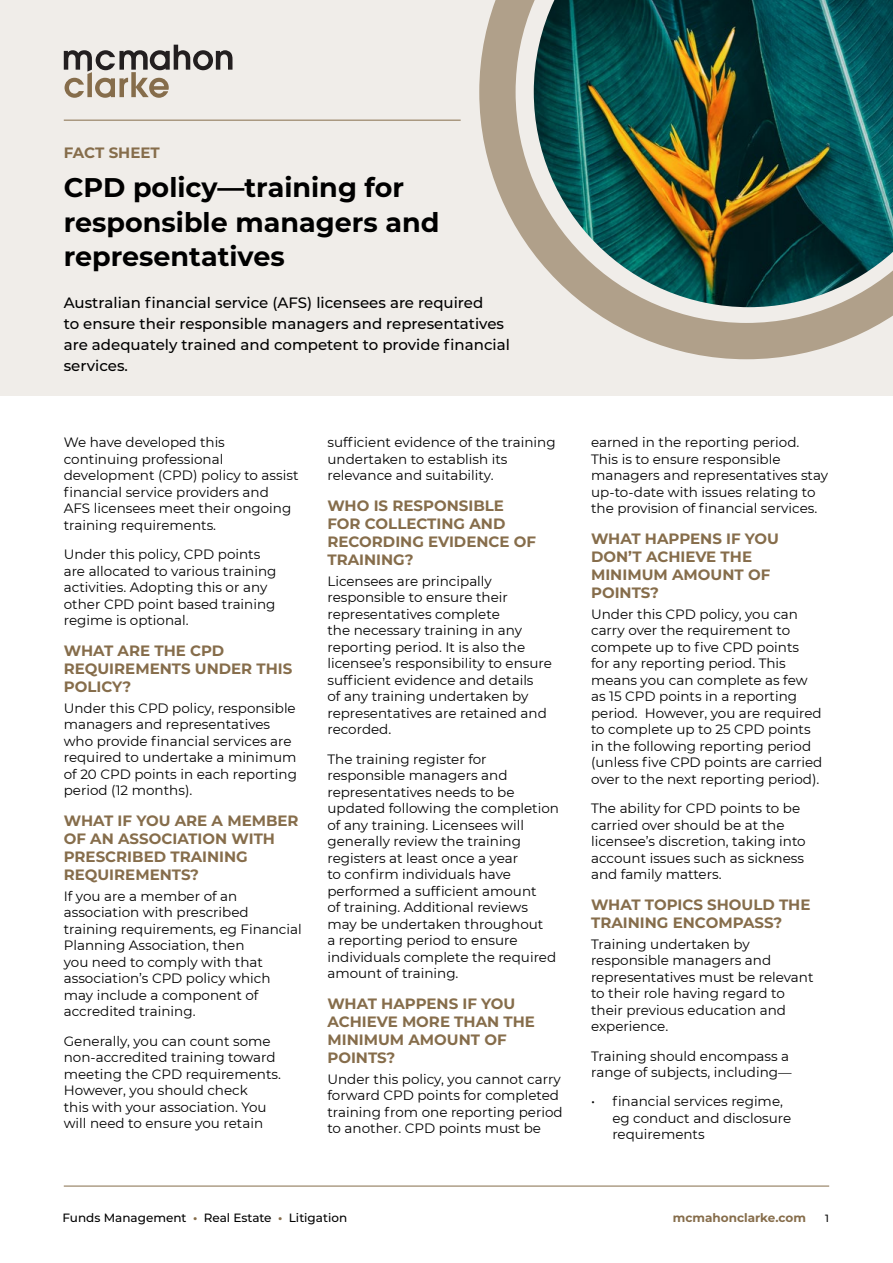
<style>
.page{position:relative;width:893px;height:1263px;background:#fff}
.page>*{position:absolute;margin:0;border:0;box-sizing:border-box;transform-origin:0 0}
.t1{font:700 27px/34.5px "Montserrat";color:#000}
.t2{font:700 15px/18px "Montserrat";color:#866d4b}
.t3{font:500 15px/21px "Montserrat";color:#000}
.t4{font:13.5px/16.5px "Montserrat";color:#000}
.t5{font:500 12px "Montserrat";color:#000}
.t6{font:700 12px "Montserrat";color:#866d4b}
.t7{font:500 10.5px "Montserrat";color:#000}
.s1{font-weight:700;color:#866d4b}
</style>
<div class="page">
<div style="left:0;top:0;width:893px;height:395px;background:#f0ede9"></div>
<svg style="left:479px;top:0;width:414px;height:359px"></svg>
<hr style="left:64px;top:120px;width:397px;height:1px;background:#866d4b">
<img style="left:534px;top:0;width:359px;height:307px">
<svg style="left:64px;top:45px;width:168px;height:53px"></svg>
<hr style="left:64px;top:1186px;width:765px;height:1px;background:#866d4b">
<p class="t2" style="left:64px;top:143px;width:97px">FACT SHEET</p>
<h1 class="t1" style="left:64px;top:169px;width:377px">CPD policy—training for responsible managers and representatives</h1>
<p class="t3" style="left:64px;top:292px;width:448px">Australian financial service (AFS) licensees are required<br>to ensure their responsible managers and representatives are adequately trained and competent to provide financial services.</p>
<p class="t4" style="left:64px;top:434px;width:236px">We have developed this continuing professional development (CPD) policy to assist financial service providers and<br>AFS licensees meet their ongoing training requirements.</p>
<p class="t4" style="left:64px;top:546px;width:214px">Under this policy, CPD points are allocated to various training activities. Adopting this or any other CPD point based training regime is optional.</p>
<p class="t2" style="left:64px;top:641px;width:230px">WHAT ARE THE CPD<br>REQUIREMENTS UNDER THIS<br>POLICY?</p>
<p class="t4" style="left:64px;top:699px;width:235px">Under this CPD policy, responsible managers and representatives who provide financial services are required to undertake a minimum of 20 CPD points in each reporting period (12 months).</p>
<p class="t2" style="left:64px;top:811px;width:236px">WHAT IF YOU ARE A MEMBER<br>OF AN ASSOCIATION WITH<br>PRESCRIBED TRAINING<br>REQUIREMENTS?</p>
<p class="t4" style="left:64px;top:887px;width:239px">If you are a member of an association with prescribed training requirements, eg Financial<br>Planning Association, then<br>you need to comply with that association’s CPD policy which may include a component of accredited training.</p>
<p class="t4" style="left:64px;top:1032px;width:219px">Generally, you can count some non-accredited training toward meeting the CPD requirements.<br>However, you should check<br>this with your association. You will need to ensure you retain</p>
<p class="t4" style="left:327px;top:434px;width:230px">sufficient evidence of the training undertaken to establish its relevance and suitability.</p>
<p class="t2" style="left:327px;top:496px;width:210px">WHO IS RESPONSIBLE<br>FOR COLLECTING AND<br>RECORDING EVIDENCE OF<br>TRAINING?</p>
<p class="t4" style="left:327px;top:572px;width:226px">Licensees are principally responsible to ensure their representatives complete<br>the necessary training in any reporting period. It is also the licensee’s responsibility to ensure sufficient evidence and details<br>of any training undertaken by representatives are retained and recorded.</p>
<p class="t4" style="left:327px;top:750px;width:233px">The training register for responsible managers and representatives needs to be updated following the completion of any training. Licensees will generally review the training registers at least once a year<br>to confirm individuals have performed a sufficient amount<br>of training. Additional reviews may be undertaken throughout<br>a reporting period to ensure individuals complete the required amount of training.</p>
<p class="t2" style="left:327px;top:994px;width:209px">WHAT HAPPENS IF YOU<br>ACHIEVE MORE THAN THE<br>MINIMUM AMOUNT OF<br>POINTS?</p>
<p class="t4" style="left:327px;top:1070px;width:237px">Under this policy, you cannot carry forward CPD points for completed training from one reporting period to another. CPD points must be</p>
<p class="t4" style="left:591px;top:434px;width:239px">earned in the reporting period.<br>This is to ensure responsible managers and representatives stay up-to-date with issues relating to the provision of financial services.</p>
<p class="t2" style="left:591px;top:529px;width:190px">WHAT HAPPENS IF YOU<br>DON’T ACHIEVE THE<br>MINIMUM AMOUNT OF<br>POINTS?</p>
<p class="t4" style="left:591px;top:605px;width:233px">Under this CPD policy, you can carry over the requirement to compete up to five CPD points<br>for any reporting period. This means you can complete as few as 15 CPD points in a reporting period. However, you are required to complete up to 25 CPD points in the following reporting period (unless five CPD points are carried over to the next reporting period).</p>
<p class="t4" style="left:591px;top:800px;width:216px">The ability for CPD points to be carried over should be at the licensee’s discretion, taking into account issues such as sickness and family matters.</p>
<p class="t2" style="left:591px;top:895px;width:221px">WHAT TOPICS SHOULD THE<br>TRAINING ENCOMPASS?</p>
<p class="t4" style="left:591px;top:935px;width:224px">Training undertaken by responsible managers and representatives must be relevant to their role having regard to their previous education and experience.</p>
<p class="t4" style="left:591px;top:1047px;width:202px">Training should encompass a range of subjects, including—</p>
<p class="t4" style="left:612px;top:1093px;width:180px;text-indent:-21px">• financial services regime, eg conduct and disclosure requirements</p>
<p class="t5" style="left:63px;top:1210px;width:286px">Funds Management <span class="s1">•</span> Real Estate <span class="s1">•</span> Litigation</p>
<p class="t6" style="left:673px;top:1209px;width:135px">mcmahonclarke.com</p>
<p class="t7" style="left:825px;top:1211px;width:5px">1</p>
</div>
